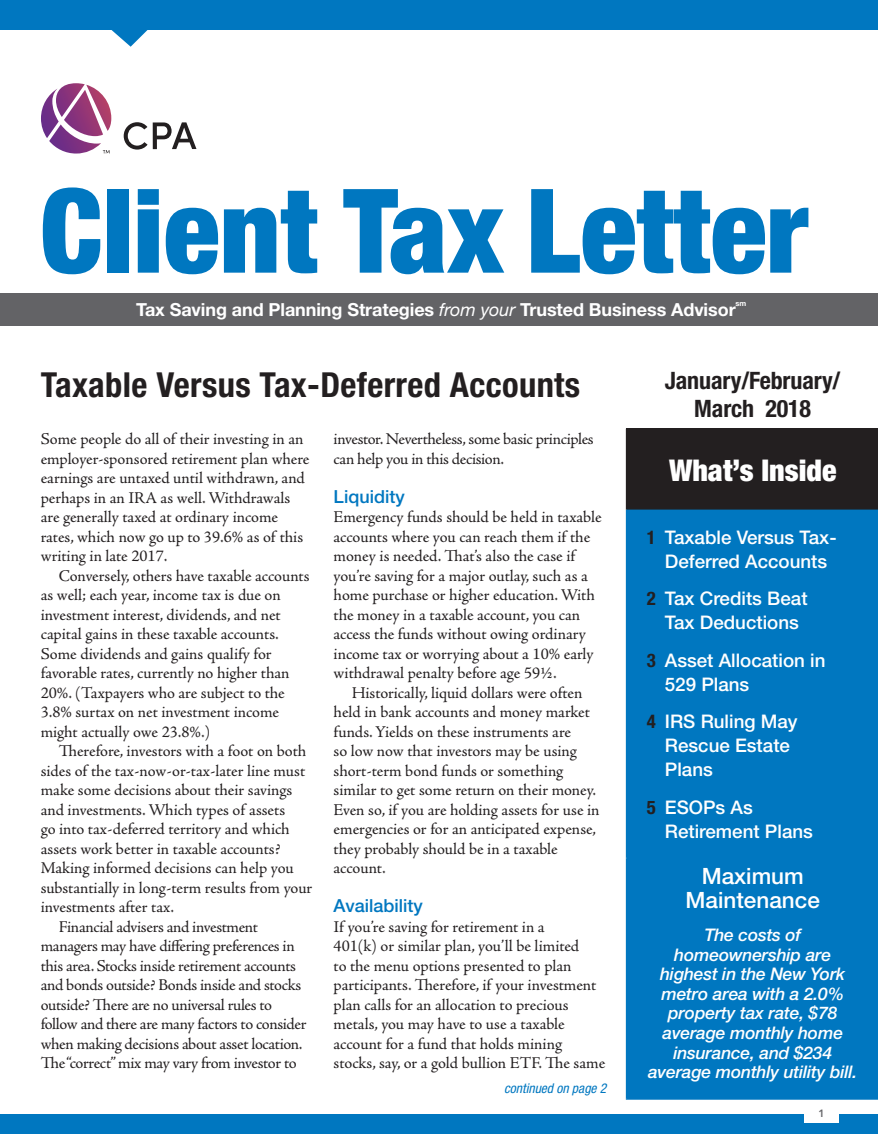
<style>
.page{position:relative;width:878px;height:1134px;background:#fff}
.page>*{position:absolute;margin:0;border:0;box-sizing:border-box;transform-origin:0 0}
.t1{font:900 condensed 117px "Helvetica Neue";color:#0077c0}
.t2{font:700 condensed 34.5px "Helvetica Neue";letter-spacing:.01em;color:#231f20}
.t3{font:900 condensed 30px "Helvetica Neue";color:#fff}
.t4{font:700 condensed 24px/28.8px "Helvetica Neue";letter-spacing:-.005em;color:#231f20;text-align:center}
.t5{font:500 22.5px/24px "Helvetica Neue";color:#fff;text-align:center}
.t6{font:500 18.75px/24px "Helvetica Neue";color:#fff}
.t7{font:700 18px "Helvetica Neue";letter-spacing:-.005em;color:#fff}
.t8{font:500 18px "Helvetica Neue";color:#0077c0}
.t9{font:italic 500 17.4px/19.5px "Helvetica Neue";letter-spacing:-.01em;color:#fff;text-align:center}
.t10{font:16.5px/19.5px "Adobe Jenson Pro";letter-spacing:-.005em;color:#231f20}
.t11{font:16.5px/19.5px "Adobe Jenson Pro";letter-spacing:-.025em;color:#231f20}
.t12{font:italic condensed 13.5px "Helvetica Neue";color:#0077c0}
.t13{font:800 10.5px "Avenir";color:#636366}
.t14{font:700 7.5px "Helvetica Neue";color:#fff}
.s1{font-weight:400;font-style:italic}
.s2{font-weight:700;font-stretch:condensed;color:#231f20}
</style>
<div class="page">
<div style="left:0;top:293px;width:878px;height:33px;background:#636366"></div>
<div style="left:0;top:0;width:878px;height:30px;background:#0077c0"></div>
<svg style="left:111px;top:30px;width:37px;height:17px"></svg>
<div style="left:0;top:1114px;width:878px;height:20px;background:#0077c0"></div>
<svg style="left:41px;top:83px;width:70px;height:71px"></svg>
<svg style="left:124px;top:122px;width:23px;height:28px"></svg>
<svg style="left:153px;top:122px;width:43px;height:27px"></svg>
<div style="left:626px;top:429px;width:252px;height:80px;background:#231f20"></div>
<div style="left:627px;top:510px;width:250px;height:588px;background:#0077c0"></div>
<hr style="left:626px;top:859px;width:1px;height:239px;background:#0077c0">
<hr style="left:877px;top:859px;width:1px;height:239px;background:#0077c0">
<hr style="left:626px;top:1098px;width:252px;height:2px;background:#0077c0">
<hr style="left:626px;top:510px;width:1px;height:347px;background:#0077c0">
<hr style="left:877px;top:510px;width:1px;height:347px;background:#0077c0">
<hr style="left:626px;top:857px;width:252px;height:2px;background:#0077c0">
<hr style="left:626px;top:508px;width:252px;height:2px;background:#231f20">
<div style="left:804px;top:1104px;width:34px;height:19px;background:#fff"></div>
<h1 class="t1" style="left:40px;top:159px;width:769px">Client Tax Letter</h1>
<p class="t7" style="left:136px;top:298px;width:601px">Tax Saving and Planning Strategies <span class="s1">from your</span> Trusted Business Advisor</p>
<p class="t14" style="left:735px;top:298px;width:12px">sm</p>
<h2 class="t2" style="left:41px;top:364px;width:541px">Taxable Versus Tax-Deferred Accounts</h2>
<p class="t10" style="left:41px;top:429px;width:270px">Some people do all of their investing in an employer-sponsored retirement plan where earnings are untaxed until withdrawn, and perhaps in an IRA as well. Withdrawals are generally taxed at ordinary income rates, which now go up to 39.6% as of this writing in late 2017.</p>
<p class="t10" style="left:41px;top:566px;width:270px;text-indent:18px">Conversely, others have taxable accounts as well; each year, income tax is due on investment interest, dividends, and net capital gains in these taxable accounts.<br>Some dividends and gains qualify for favorable rates, currently no higher than 20%. (Taxpayers who are subject to the 3.8% surtax on net investment income might actually owe 23.8%.)</p>
<p class="t10" style="left:59px;top:741px;width:249px">Therefore, investors with a foot on both</p>
<p class="t10" style="left:41px;top:761px;width:266px">sides of the tax-now-or-tax-later line must</p>
<p class="t10" style="left:41px;top:780px;width:253px">make some decisions about their savings</p>
<p class="t10" style="left:41px;top:800px;width:246px">and investments. Which types of assets</p>
<p class="t10" style="left:41px;top:819px;width:250px">go into tax-deferred territory and which</p>
<p class="t10" style="left:41px;top:839px;width:241px">assets work better in taxable accounts?</p>
<p class="t10" style="left:41px;top:858px;width:254px">Making informed decisions can help you</p>
<p class="t10" style="left:41px;top:878px;width:273px">substantially in long-term results from your</p>
<p class="t10" style="left:41px;top:897px;width:135px">investments after tax.</p>
<p class="t10" style="left:59px;top:917px;width:201px">Financial advisers and investment</p>
<p class="t10" style="left:41px;top:936px;width:255px">managers may have differing preferences in</p>
<p class="t11" style="left:41px;top:956px;width:257px">this area. Stocks inside retirement accounts</p>
<p class="t11" style="left:41px;top:975px;width:262px">and bonds outside? Bonds inside and stocks</p>
<p class="t11" style="left:41px;top:995px;width:233px">outside? There are no universal rules to</p>
<p class="t11" style="left:41px;top:1014px;width:267px">follow and there are many factors to consider</p>
<p class="t11" style="left:41px;top:1034px;width:263px">when making decisions about asset location.</p>
<p class="t11" style="left:41px;top:1053px;width:257px">The “correct” mix may vary from investor to</p>
<p class="t11" style="left:333px;top:429px;width:261px">investor. Nevertheless, some basic principles can help you in this decision.</p>
<p class="t8" style="left:333px;top:485px;width:73px">Liquidity</p>
<p class="t10" style="left:333px;top:507px;width:269px">Emergency funds should be held in taxable accounts where you can reach them if the money is needed. That’s also the case if you’re saving for a major outlay, such as a home purchase or higher education. With the money in a taxable account, you can access the funds without owing ordinary income tax or worrying about a 10% early withdrawal penalty before age 59½.</p>
<p class="t10" style="left:333px;top:683px;width:267px;text-indent:18px">Historically, liquid dollars were often held in bank accounts and money market funds. Yields on these instruments are<br>so low now that investors may be using short-term bond funds or something similar to get some return on their money.<br>Even so, if you are holding assets for use in emergencies or for an anticipated expense, they probably should be in a taxable account.</p>
<p class="t8" style="left:333px;top:895px;width:91px">Availability</p>
<p class="t10" style="left:333px;top:917px;width:273px">If you’re saving for retirement in a<br>401(k) or similar plan, you’ll be limited<br>to the menu options presented to plan participants. Therefore, if your investment plan calls for an allocation to precious metals, you may have to use a taxable account for a fund that holds mining stocks, say, or a gold bullion ETF. The same</p>
<p class="t12" style="left:504px;top:1080px;width:104px">continued on page 2</p>
<h3 class="t4" style="left:664px;top:365px;width:177px">January/February/<br>March 2018</h3>
<h3 class="t3" style="left:669px;top:452px;width:169px">What’s Inside</h3>
<p class="t6" style="left:646px;top:525px;width:191px;text-align:center"><span class="s2">1</span> Taxable Versus Tax-<br>Deferred Accounts</p>
<p class="t6" style="left:646px;top:586px;width:162px;text-align:center"><span class="s2">2</span> Tax Credits Beat<br>Tax Deductions</p>
<p class="t6" style="left:664px;top:648px;width:162px;text-indent:-18px"><span class="s2">3</span> Asset Allocation in<br>529 Plans</p>
<p class="t6" style="left:664px;top:709px;width:134px;text-indent:-18px"><span class="s2">4</span> IRS Ruling May<br>Rescue Estate<br>Plans</p>
<p class="t6" style="left:664px;top:795px;width:149px;text-indent:-18px"><span class="s2">5</span> ESOPs As<br>Retirement Plans</p>
<h3 class="t5" style="left:685px;top:864px;width:136px">Maximum<br>Maintenance</h3>
<p class="t9" style="left:648px;top:925px;width:211px">The costs of homeownership are highest in the New York metro area with a 2.0% property tax rate, $78 average monthly home insurance, and $234 average monthly utility bill.</p>
<p class="t13" style="left:818px;top:1107px;width:8px">1</p>
</div>
